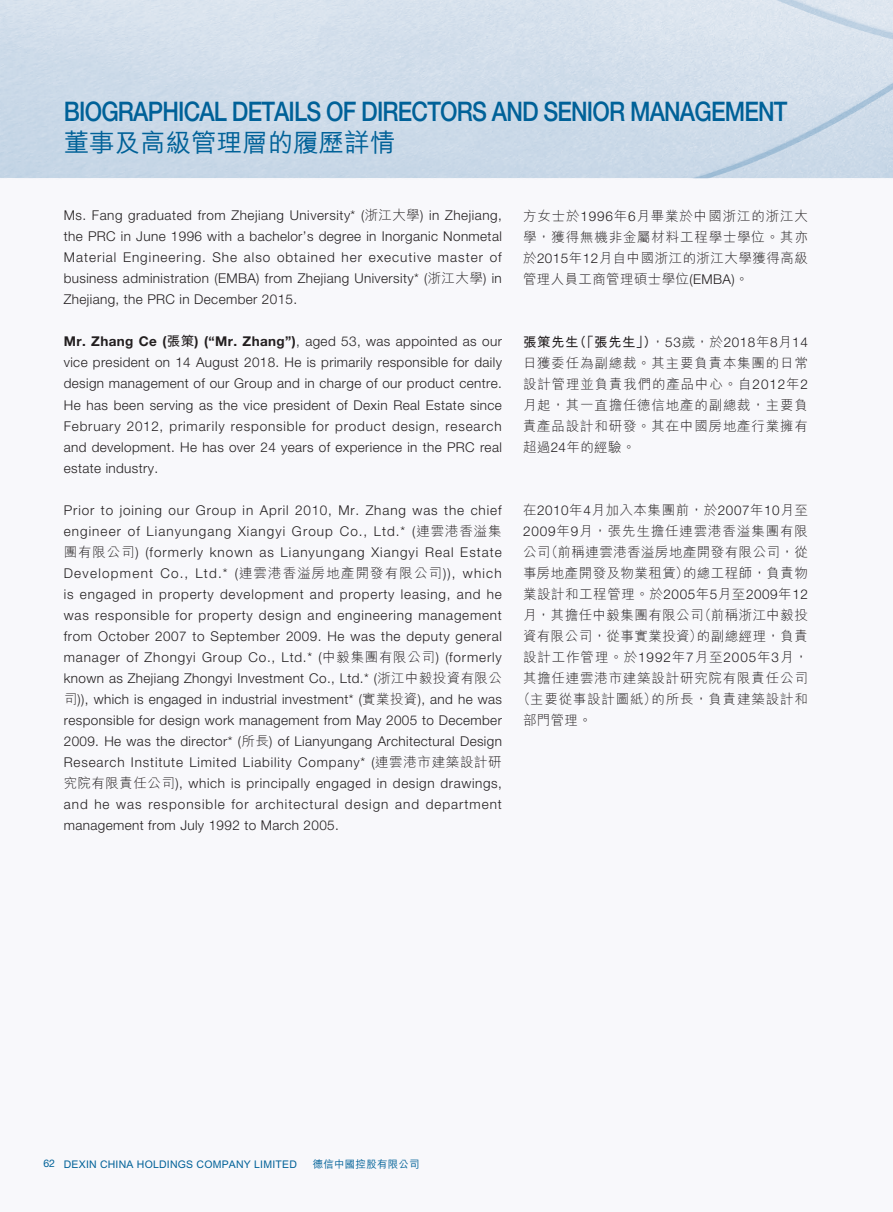
<style>
.page{position:relative;width:893px;height:1212px;background:#fff}
.page>*{position:absolute;margin:0;border:0;box-sizing:border-box;transform-origin:0 0}
.t1{font:500 27px "Helvetica Neue LT Std";letter-spacing:-.035em;color:#006198;scale:.85 1}
.t2{font:500 25.5px "M Hei HK";color:#006198}
.t3{font:300 13.5px/21px "Helvetica Neue LT Std";letter-spacing:.03em;color:#231f20;text-align:justify}
.t4{font:300 13.5px/21px "M Hei HK";letter-spacing:.04em;color:#231f20;text-align:justify}
.t5{font:300 13.5px "M Hei HK";letter-spacing:.065em;color:#231f20}
.t6{font:300 13.5px "M Hei HK";letter-spacing:.06em;color:#231f20}
.t7{font:500 10.5px "M Hei HK";letter-spacing:.02em;color:#006198}
.s1{font-family:"M Hei HK"}
.s2{font-weight:700}
.s3{font-family:"M Hei HK";font-weight:700}
.s4{font-family:"Helvetica Neue LT Std"}
.s5{font-family:"Helvetica Neue LT Std";font-weight:400}
</style>
<div class="page">
<img style="left:0;top:0;width:893px;height:180px">
<h1 class="t1" style="left:64px;top:95px;width:853px">BIOGRAPHICAL DETAILS OF DIRECTORS AND SENIOR MANAGEMENT</h1>
<h2 class="t2" style="left:64px;top:124px;width:333px">董事及高級管理層的履歷詳情</h2>
<p class="t3" style="left:64px;top:205px;width:440px">Ms. Fang graduated from Zhejiang University* (<span class="s1">浙江大學</span>) in Zhejiang, the PRC in June 1996 with a bachelor’s degree in Inorganic Nonmetal Material Engineering. She also obtained her executive master of business administration (EMBA) from Zhejiang University* (<span class="s1">浙江大學</span>) in Zhejiang, the PRC in December 2015.</p>
<p class="t3" style="left:64px;top:331px;width:440px"><span class="s2">Mr. Zhang Ce (</span><span class="s3">張策</span><span class="s2">) (“Mr. Zhang”)</span>, aged 53, was appointed as our vice president on 14 August 2018. He is primarily responsible for daily design management of our Group and in charge of our product centre.<br>He has been serving as the vice president of Dexin Real Estate since February 2012, primarily responsible for product design, research and development. He has over 24 years of experience in the PRC real estate industry.</p>
<p class="t3" style="left:64px;top:499px;width:440px">Prior to joining our Group in April 2010, Mr. Zhang was the chief engineer of Lianyungang Xiangyi Group Co., Ltd.* (<span class="s1">連雲港香溢集團有限公司</span>) (formerly known as Lianyungang Xiangyi Real Estate Development Co., Ltd.* (<span class="s1">連雲港香溢房地產開發有限公司</span>)), which is engaged in property development and property leasing, and he was responsible for property design and engineering management from October 2007 to September 2009. He was the deputy general manager of Zhongyi Group Co., Ltd.* (<span class="s1">中毅集團有限公司</span>) (formerly known as Zhejiang Zhongyi Investment Co., Ltd.* (<span class="s1">浙江中毅投資有限公司</span>)), which is engaged in industrial investment* (<span class="s1">實業投資</span>), and he was responsible for design work management from May 2005 to December 2009. He was the director* (<span class="s1">所長</span>) of Lianyungang Architectural Design Research Institute Limited Liability Company* (<span class="s1">連雲港市建築設計研究院有限責任公司</span>), which is principally engaged in design drawings, and he was responsible for architectural design and department management from July 1992 to March 2005.</p>
<p class="t4" style="left:523px;top:205px;width:286px">方女士於<span class="s4">1996</span>年<span class="s4">6</span>月畢業於中國浙江的浙江大學，獲得無機非金屬材料工程學士學位。其亦於<span class="s4">2015</span>年<span class="s4">12</span>月自中國浙江的浙江大學獲得高級管理人員工商管理碩士學位<span class="s4">(EMBA)</span>。</p>
<p class="t4" style="left:523px;top:331px;width:286px"><span class="s2">張策先生（「張先生」）</span>，<span class="s4">53</span>歲，於<span class="s4">2018</span>年<span class="s4">8</span>月<span class="s4">14</span>日獲委任為副總裁。其主要負責本集團的日常設計管理並負責我們的產品中心。自<span class="s4">2012</span>年<span class="s4">2</span>月起，其一直擔任德信地產的副總裁，主要負責產品設計和研發。其在中國房地產行業擁有超過<span class="s4">24</span>年的經驗。</p>
<p class="t4" style="left:523px;top:499px;width:286px">在<span class="s4">2010</span>年<span class="s4">4</span>月加入本集團前，於<span class="s4">2007</span>年<span class="s4">10</span>月至</p>
<p class="t5" style="left:523px;top:521px;width:286px"><span class="s4">2009</span>年<span class="s4">9</span>月，張先生擔任連雲港香溢集團有限</p>
<p class="t4" style="left:523px;top:541px;width:286px">公司（前稱連雲港香溢房地產開發有限公司，從</p>
<p class="t4" style="left:523px;top:562px;width:286px">事房地產開發及物業租賃）的總工程師，負責物</p>
<p class="t4" style="left:523px;top:583px;width:286px">業設計和工程管理。於<span class="s4">2005</span>年<span class="s4">5</span>月至<span class="s4">2009</span>年<span class="s4">12</span></p>
<p class="t4" style="left:523px;top:604px;width:286px">月，其擔任中毅集團有限公司（前稱浙江中毅投</p>
<p class="t4" style="left:523px;top:625px;width:286px">資有限公司，從事實業投資）的副總經理，負責</p>
<p class="t5" style="left:523px;top:647px;width:286px">設計工作管理。於<span class="s4">1992</span>年<span class="s4">7</span>月至<span class="s4">2005</span>年<span class="s4">3</span>月，</p>
<p class="t6" style="left:523px;top:668px;width:286px">其擔任連雲港市建築設計研究院有限責任公司</p>
<p class="t6" style="left:517px;top:689px;width:292px">（主要從事設計圖紙）的所長，負責建築設計和</p>
<p class="t4" style="left:523px;top:709px;width:71px">部門管理。</p>
<p class="t7" style="left:43px;top:1156px;width:255px"><span class="s5">62</span> DEXIN CHINA HOLDINGS COMPANY LIMITED</p>
<p class="t7" style="left:313px;top:1156px;width:108px">德信中國控股有限公司</p>
</div>
